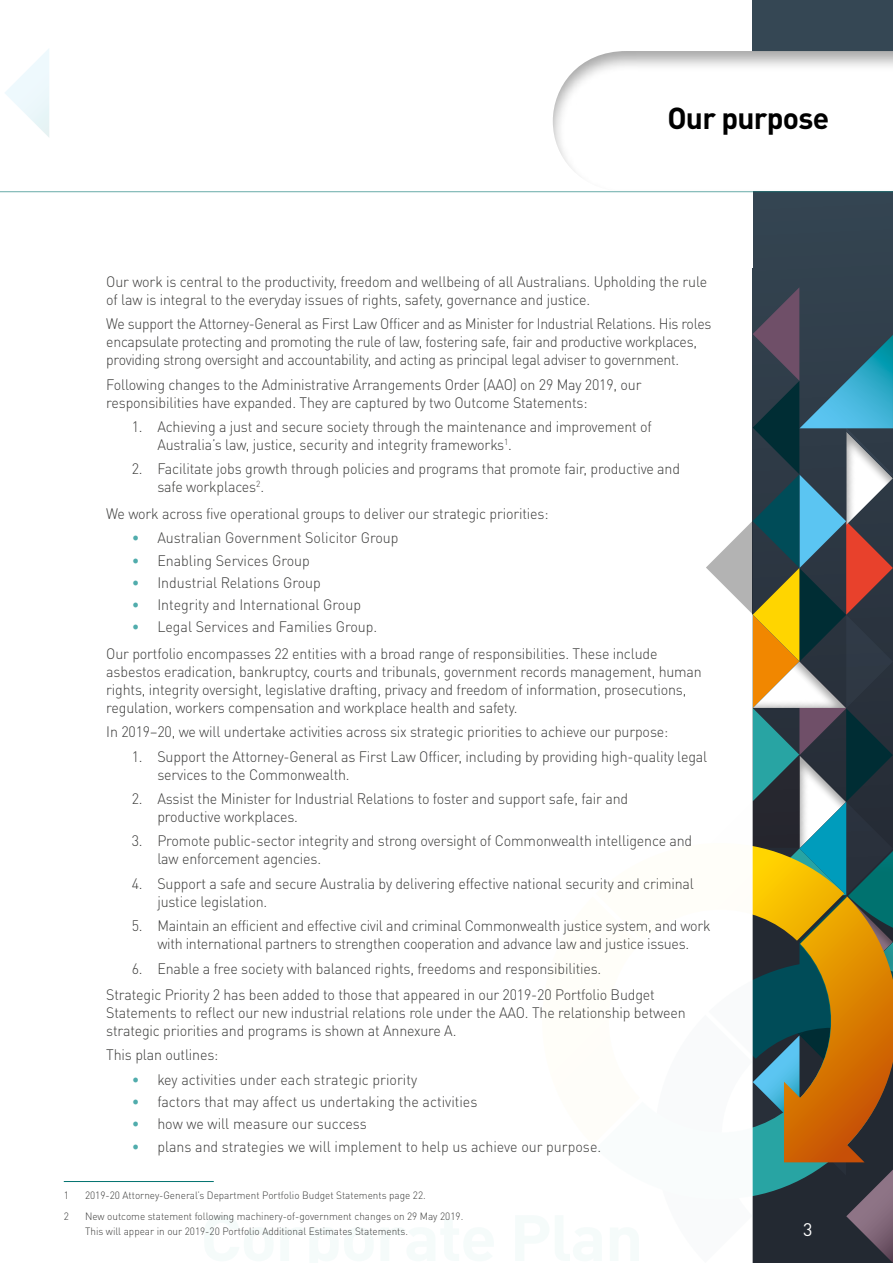
<style>
.page{position:relative;width:893px;height:1263px;background:#fff}
.page>*{position:absolute;margin:0;border:0;box-sizing:border-box;transform-origin:0 0}
.Heading_level_2{font:700 30px "DINOT";letter-spacing:-.025em;color:#000}
.t1{font:18px "DINOT";color:#fff}
.Main_text{font:300 15px/18px "DINOT";letter-spacing:-.01em;color:#3c3c3b;scale:.95 1}
.Bullet_style{font:300 15px "DINOT";color:#3c3c3b;scale:.95 1}
.Main_text-2{font:300 15px/18px "DINOT";letter-spacing:-.01em;color:#3c3c3b;scale:.94 1}
.Main_text-3{font:300 10.5px/15px "DINOT";color:#3c3c3b;scale:.95 1}
.s1{color:#50acac}
</style>
<div class="page">
<div style="left:753px;top:0;width:140px;height:1263px;background:#334451"></div>
<svg style="left:706px;top:287px;width:187px;height:976px"></svg>
<div style="left:541px;top:37px;width:352px;height:167px;background:#000;opacity:.35"></div>
<hr style="left:64px;top:1181px;width:150px;height:1px;background:#00726f">
<svg style="left:5px;top:49px;width:44px;height:88px"></svg>
<div style="left:0;top:191px;width:753px;height:77px;background:#fff"></div>
<hr style="left:0;top:191px;width:893px;height:1px;background:#00726f">
<p class="Heading_level_2" style="left:667px;top:99px;width:163px">Our purpose</p>
<p class="Main_text" style="left:106px;top:272px;width:634px">Our work is central to the productivity, freedom and wellbeing of all Australians. Upholding the rule of law is integral to the everyday issues of rights, safety, governance and justice.</p>
<p class="Main_text-2" style="left:106px;top:315px;width:645px">We support the Attorney-General as First Law Officer and as Minister for Industrial Relations. His roles encapsulate protecting and promoting the rule of law, fostering safe, fair and productive workplaces, providing strong oversight and accountability, and acting as principal legal adviser to government.</p>
<p class="Main_text" style="left:106px;top:375px;width:565px">Following changes to the Administrative Arrangements Order (AAO) on 29 May 2019, our responsibilities have expanded. They are captured by two Outcome Statements:</p>
<p class="Main_text" style="left:157px;top:417px;width:522px;text-indent:-26px">1. Achieving a just and secure society through the maintenance and improvement of<br>Australia’s law, justice, security and integrity frameworks<sup>1</sup>.</p>
<p class="Main_text" style="left:157px;top:460px;width:552px;text-indent:-26px">2. Facilitate jobs growth through policies and programs that promote fair, productive and safe workplaces<sup>2</sup>.</p>
<p class="Main_text" style="left:106px;top:504px;width:467px">We work across five operational groups to deliver our strategic priorities:</p>
<p class="Bullet_style" style="left:132px;top:529px;width:282px"><span class="s1">•</span> Australian Government Solicitor Group</p>
<p class="Bullet_style" style="left:132px;top:551px;width:189px"><span class="s1">•</span> Enabling Services Group</p>
<p class="Bullet_style" style="left:132px;top:573px;width:201px"><span class="s1">•</span> Industrial Relations Group</p>
<p class="Bullet_style" style="left:132px;top:595px;width:243px"><span class="s1">•</span> Integrity and International Group</p>
<p class="Bullet_style" style="left:132px;top:618px;width:260px"><span class="s1">•</span> Legal Services and Families Group.</p>
<p class="Main_text" style="left:106px;top:644px;width:628px">Our portfolio encompasses 22 entities with a broad range of responsibilities. These include asbestos eradication, bankruptcy, courts and tribunals, government records management, human rights, integrity oversight, legislative drafting, privacy and freedom of information, prosecutions, regulation, workers compensation and workplace health and safety.</p>
<p class="Main_text" style="left:106px;top:723px;width:593px">In 2019–20, we will undertake activities across six strategic priorities to achieve our purpose:</p>
<p class="Main_text" style="left:157px;top:747px;width:580px;text-indent:-26px">1. Support the Attorney-General as First Law Officer, including by providing high-quality legal services to the Commonwealth.</p>
<p class="Main_text" style="left:157px;top:789px;width:497px;text-indent:-26px">2. Assist the Minister for Industrial Relations to foster and support safe, fair and productive workplaces.</p>
<p class="Main_text" style="left:157px;top:832px;width:565px;text-indent:-26px">3. Promote public-sector integrity and strong oversight of Commonwealth intelligence and law enforcement agencies.</p>
<p class="Main_text" style="left:157px;top:874px;width:566px;text-indent:-26px">4. Support a safe and secure Australia by delivering effective national security and criminal justice legislation.</p>
<p class="Main_text" style="left:132px;top:917px;width:611px;text-align:center">5. Maintain an efficient and effective civil and criminal Commonwealth justice system, and work with international partners to strengthen cooperation and advance law and justice issues.</p>
<p class="Main_text" style="left:132px;top:959px;width:496px">6. Enable a free society with balanced rights, freedoms and responsibilities.</p>
<p class="Main_text" style="left:106px;top:985px;width:611px">Strategic Priority 2 has been added to those that appeared in our 2019-20 Portfolio Budget<br>Statements to reflect our new industrial relations role under the AAO. The relationship between strategic priorities and programs is shown at Annexure A.</p>
<p class="Main_text" style="left:106px;top:1046px;width:120px">This plan outlines:</p>
<p class="Bullet_style" style="left:132px;top:1070px;width:302px"><span class="s1">•</span> key activities under each strategic priority</p>
<p class="Bullet_style" style="left:132px;top:1092px;width:365px"><span class="s1">•</span> factors that may affect us undertaking the activities</p>
<p class="Bullet_style" style="left:132px;top:1115px;width:249px"><span class="s1">•</span> how we will measure our success</p>
<p class="Bullet_style" style="left:132px;top:1138px;width:496px"><span class="s1">•</span> plans and strategies we will implement to help us achieve our purpose.</p>
<p class="Main_text-3" style="left:64px;top:1187px;width:7px">1</p>
<p class="Main_text-3" style="left:85px;top:1187px;width:360px">2019-20 Attorney-General’s Department Portfolio Budget Statements page 22.</p>
<p class="Main_text-3" style="left:64px;top:1209px;width:7px">2</p>
<p class="Main_text-3" style="left:85px;top:1209px;width:400px">New outcome statement following machinery-of-government changes on 29 May 2019.<br>This will appear in our 2019-20 Portfolio Additional Estimates Statements.</p>
<p class="t1" style="left:803px;top:1218px;width:11px">3</p>
</div>
